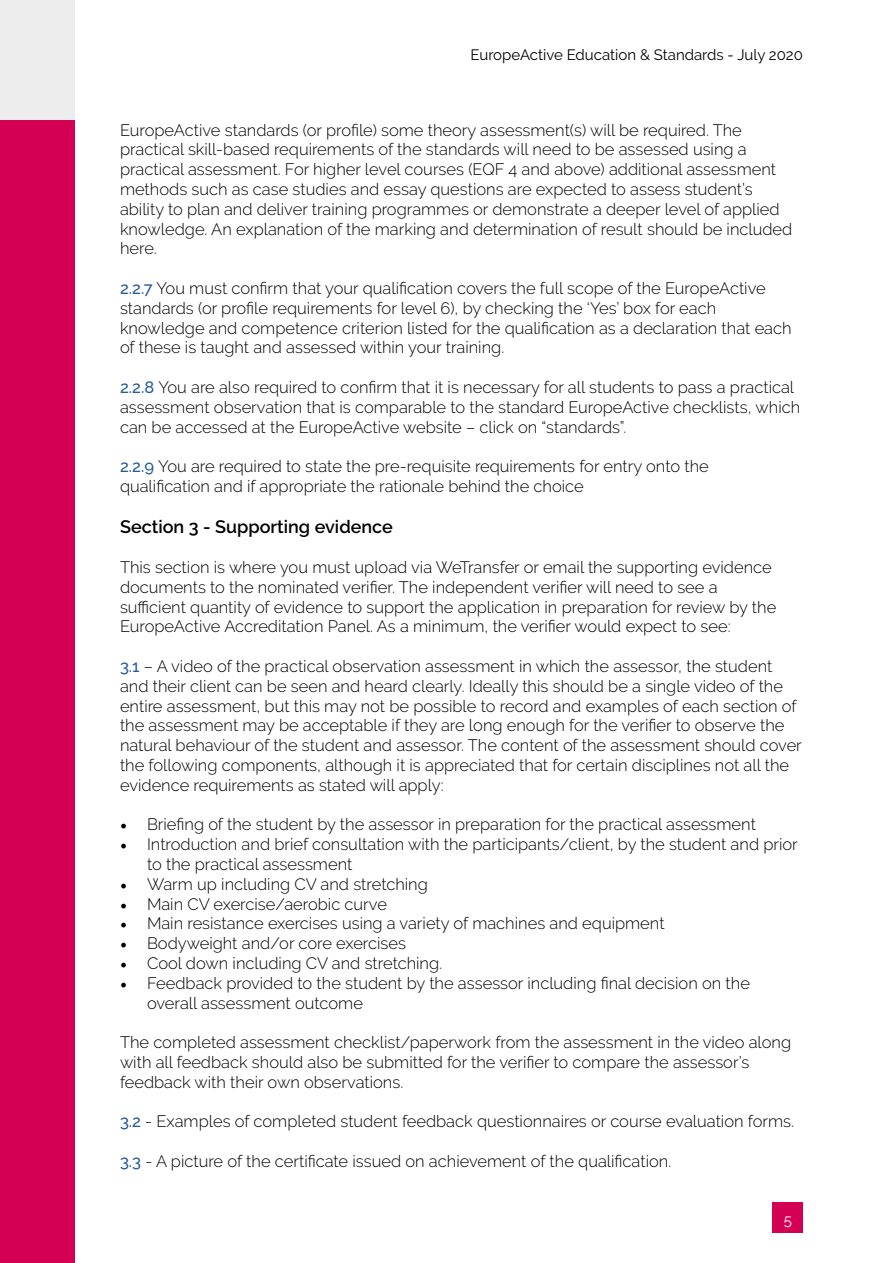
<style>
.page{position:relative;width:893px;height:1263px;background:#fff}
.page>*{position:absolute;margin:0;border:0;box-sizing:border-box;transform-origin:0 0}
.t1{font:600 18px "Raleway";color:#000}
.t2{font:300 16.5px/19.8px "Raleway";color:#000}
.t3{font:15px "Raleway";color:#000}
.t4{font:15px "Raleway";color:#fff}
.s1{font-weight:500;color:#275b9b}
.s2{font-family:"Minion Pro";font-weight:400;font-size:18px}
</style>
<div class="page">
<div style="left:0;top:120px;width:75px;height:1143px;background:#d40054"></div>
<div style="left:773px;top:1203px;width:30px;height:30px;background:#d40054"></div>
<div style="left:0;top:0;width:75px;height:120px;background:#ededed"></div>
<p class="t3" style="left:471px;top:46px;width:334px">EuropeActive Education &amp; Standards - July 2020</p>
<p class="t2" style="left:120px;top:120px;width:674px">EuropeActive standards (or profile) some theory assessment(s) will be required. The practical skill-based requirements of the standards will need to be assessed using a practical assessment. For higher level courses (EQF 4 and above) additional assessment methods such as case studies and essay questions are expected to assess student’s ability to plan and deliver training programmes or demonstrate a deeper level of applied knowledge. An explanation of the marking and determination of result should be included here.</p>
<p class="t2" style="left:120px;top:278px;width:673px"><span class="s1">2.2.7</span> You must confirm that your qualification covers the full scope of the EuropeActive standards (or profile requirements for level 6), by checking the ‘Yes’ box for each knowledge and competence criterion listed for the qualification as a declaration that each of these is taught and assessed within your training.</p>
<p class="t2" style="left:120px;top:377px;width:682px"><span class="s1">2.2.8</span> You are also required to confirm that it is necessary for all students to pass a practical assessment observation that is comparable to the standard EuropeActive checklists, which can be accessed at the EuropeActive website – click on “standards”.</p>
<p class="t2" style="left:120px;top:456px;width:590px"><span class="s1">2.2.9</span> You are required to state the pre-requisite requirements for entry onto the qualification and if appropriate the rationale behind the choice</p>
<p class="t1" style="left:120px;top:517px;width:274px">Section 3 - Supporting evidence</p>
<p class="t2" style="left:120px;top:557px;width:658px">This section is where you must upload via WeTransfer or email the supporting evidence documents to the nominated verifier. The independent verifier will need to see a sufficient quantity of evidence to support the application in preparation for review by the EuropeActive Accreditation Panel. As a minimum, the verifier would expect to see:</p>
<p class="t2" style="left:120px;top:656px;width:683px"><span class="s1">3.1</span> – A video of the practical observation assessment in which the assessor, the student and their client can be seen and heard clearly. Ideally this should be a single video of the entire assessment, but this may not be possible to record and examples of each section of the assessment may be acceptable if they are long enough for the verifier to observe the natural behaviour of the student and assessor. The content of the assessment should cover the following components, although it is appreciated that for certain disciplines not all the evidence requirements as stated will apply:</p>
<p class="t2" style="left:120px;top:815px;width:637px"><span class="s2">•</span> Briefing of the student by the assessor in preparation for the practical assessment</p>
<p class="t2" style="left:147px;top:834px;width:652px;text-indent:-27px"><span class="s2">•</span> Introduction and brief consultation with the participants/client, by the student and prior to the practical assessment</p>
<p class="t2" style="left:120px;top:874px;width:309px"><span class="s2">•</span> Warm up including CV and stretching</p>
<p class="t2" style="left:120px;top:894px;width:268px"><span class="s2">•</span> Main CV exercise/aerobic curve</p>
<p class="t2" style="left:120px;top:914px;width:546px"><span class="s2">•</span> Main resistance exercises using a variety of machines and equipment</p>
<p class="t2" style="left:120px;top:933px;width:288px"><span class="s2">•</span> Bodyweight and/or core exercises</p>
<p class="t2" style="left:120px;top:953px;width:324px"><span class="s2">•</span> Cool down including CV and stretching.</p>
<p class="t2" style="left:147px;top:973px;width:604px;text-indent:-27px"><span class="s2">•</span> Feedback provided to the student by the assessor including final decision on the overall assessment outcome</p>
<p class="t2" style="left:120px;top:1032px;width:673px">The completed assessment checklist/paperwork from the assessment in the video along with all feedback should also be submitted for the verifier to compare the assessor’s feedback with their own observations.</p>
<p class="t2" style="left:120px;top:1112px;width:675px"><span class="s1">3.2</span> - Examples of completed student feedback questionnaires or course evaluation forms.</p>
<p class="t2" style="left:120px;top:1151px;width:553px"><span class="s1">3.3</span> - A picture of the certificate issued on achievement of the qualification.</p>
<p class="t4" style="left:784px;top:1211px;width:10px">5</p>
</div>
